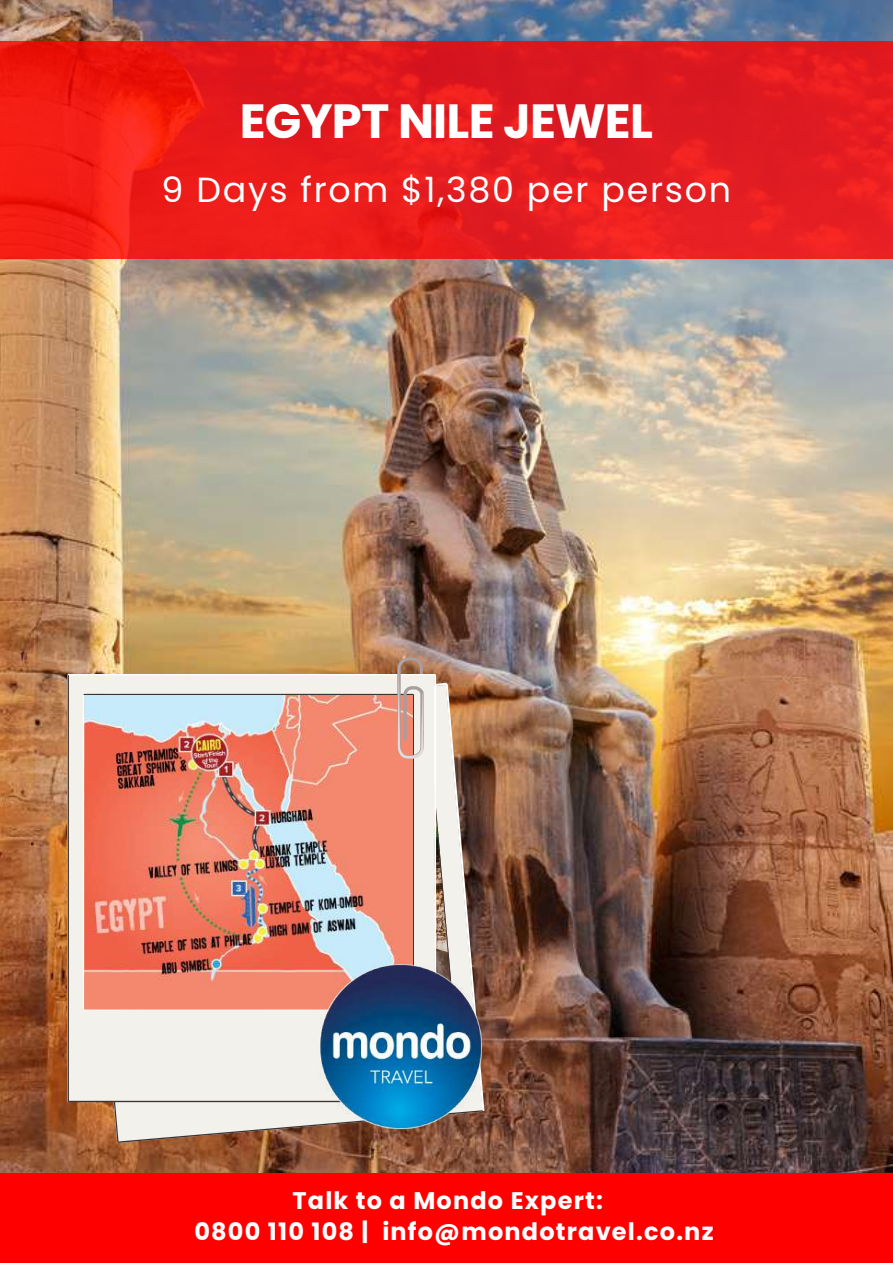
<style>
.page{position:relative;width:893px;height:1264px;background:#fff}
.page>*{position:absolute;margin:0;border:0;box-sizing:border-box;transform-origin:0 0}
.t1{font:700 48px "Poppins";letter-spacing:-.015em;color:#fff}
.t2{font:34.8px "Poppins";letter-spacing:.05em;color:#fff}
.t3{font:700 24px/30.3px "Poppins";letter-spacing:.05em;color:#fff;text-align:center}
</style>
<div class="page">
<img style="left:0;top:0;width:892px;height:1173px">
<svg style="left:68px;top:1111px;width:416px;height:31px;background:#ba9984"></svg>
<img style="left:68px;top:674px;width:416px;height:437px">
<svg style="left:397px;top:657px;width:27px;height:101px;background:#d0aea3"></svg>
<div style="left:0;top:1173px;width:892px;height:89px;background:#f00"></div>
<svg style="left:0;top:41px;width:892px;height:218px;background:#e71b1c"></svg>
<img style="left:320px;top:964px;width:162px;height:164px">
<h1 class="t1" style="left:240px;top:87px;width:415px">EGYPT NILE JEWEL</h1>
<h2 class="t2" style="left:162px;top:165px;width:571px">9 Days from $1,380 per person</h2>
<p class="t3" style="left:194px;top:1185px;width:520px">Talk to a Mondo Expert:<br>0800 110 108 | info@mondotravel.co.nz</p>
</div>
